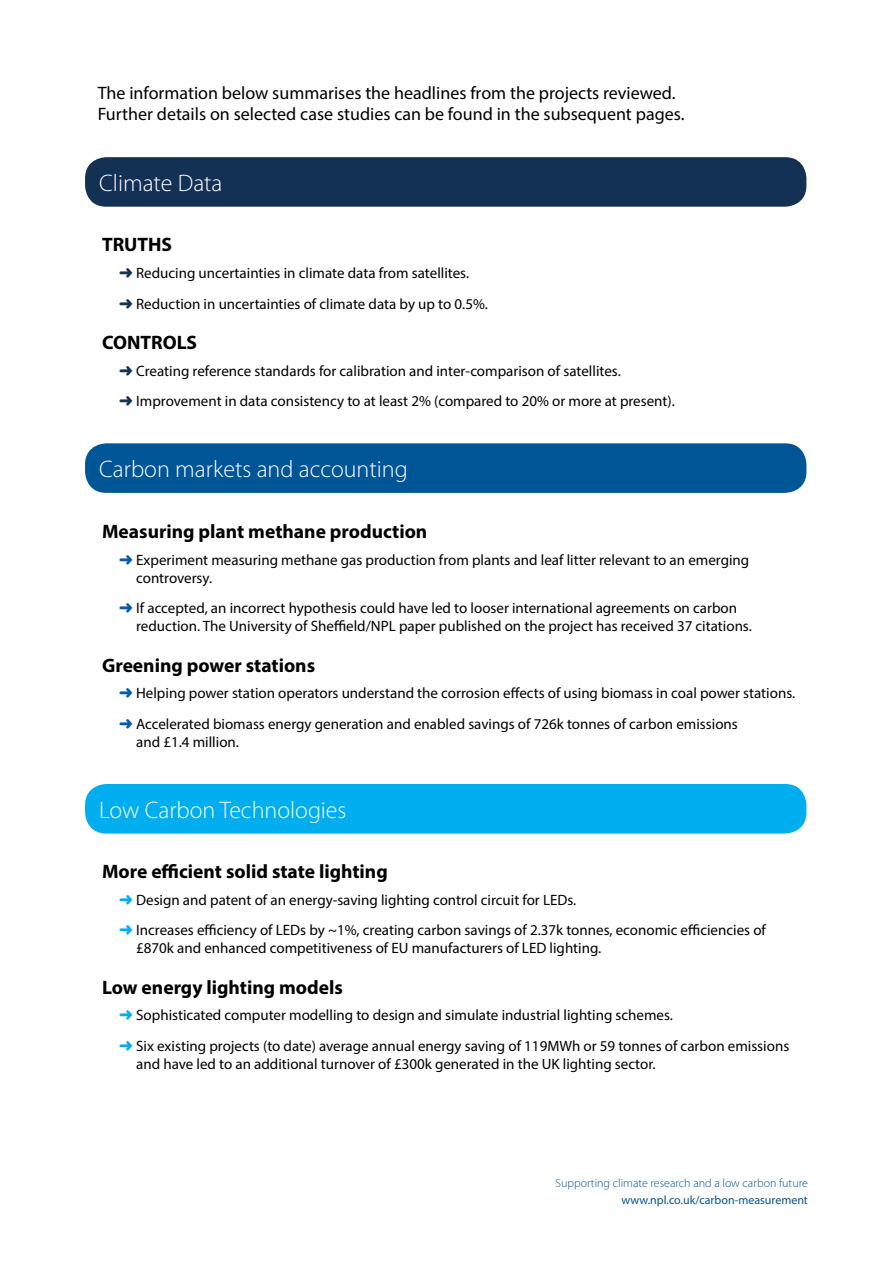
<style>
.page{position:relative;width:893px;height:1263px;background:#fff}
.page>*{position:absolute;margin:0;border:0;box-sizing:border-box;transform-origin:0 0}
.t1{font:300 24px "Myriad Pro";color:#fff}
.t2{font:700 19.5px "Myriad Pro";color:#000}
.t3{font:18px/21.6px "Myriad Pro";color:#000}
.t4{font:15px/30.8px "Myriad Pro";color:#000}
.t5{font:300 12px "Myriad Pro";color:#005596}
.t6{font:12px "Myriad Pro";color:#005596}
.s1{color:#133154}
.s2{color:#005baa}
.s3{color:#00aeef}
</style>
<div class="page">
<div style="left:85px;top:157px;width:721px;height:50px;background:#133154;border-radius:21px"></div>
<div style="left:85px;top:443px;width:721px;height:50px;background:#005596;border-radius:21px"></div>
<div style="left:85px;top:784px;width:721px;height:49px;background:#00aeef;border-radius:21px"></div>
<p class="t3" style="left:98px;top:81px;width:588px">The information below summarises the headlines from the projects reviewed.<br>Further details on selected case studies can be found in the subsequent pages.</p>
<h1 class="t1" style="left:99px;top:170px;width:125px">Climate Data</h1>
<h2 class="t2" style="left:102px;top:232px;width:72px">TRUTHS</h2>
<p class="t4" style="left:119px;top:257px;width:370px"><span class="s1">➜</span> Reducing uncertainties in climate data from satellites.<br><span class="s1">➜</span> Reduction in uncertainties of climate data by up to 0.5%.</p>
<h2 class="t2" style="left:102px;top:330px;width:97px">CONTROLS</h2>
<p class="t4" style="left:119px;top:355px;width:557px"><span class="s1">➜</span> Creating reference standards for calibration and inter-comparison of satellites.<br><span class="s1">➜</span> Improvement in data consistency to at least 2% (compared to 20% or more at present).</p>
<h1 class="t1" style="left:99px;top:456px;width:310px">Carbon markets and accounting</h1>
<h2 class="t2" style="left:102px;top:519px;width:327px">Measuring plant methane production</h2>
<p class="t4" style="left:136px;top:550px;width:615px;line-height:18px;text-indent:-17px"><span class="s2">➜</span> Experiment measuring methane gas production from plants and leaf litter relevant to an emerging controversy.</p>
<p class="t4" style="left:136px;top:599px;width:617px;line-height:18px;text-indent:-17px"><span class="s2">➜</span> If accepted, an incorrect hypothesis could have led to looser international agreements on carbon reduction. The University of Sheffield/NPL paper published on the project has received 37 citations.</p>
<h2 class="t2" style="left:102px;top:652px;width:215px">Greening power stations</h2>
<p class="t4" style="left:119px;top:678px;width:678px"><span class="s2">➜</span> Helping power station operators understand the corrosion effects of using biomass in coal power stations. <span class="s2">➜</span> Accelerated biomass energy generation and enabled savings of 726k tonnes of carbon emissions</p>
<p class="t4" style="left:136px;top:726px;width:104px">and £1.4 million.</p>
<h1 class="t1" style="left:99px;top:796px;width:249px">Low Carbon Technologies</h1>
<h2 class="t2" style="left:102px;top:859px;width:287px">More efficient solid state lighting</h2>
<p class="t4" style="left:119px;top:884px;width:648px"><span class="s3">➜</span> Design and patent of an energy-saving lighting control circuit for LEDs.<br><span class="s3">➜</span> Increases efficiency of LEDs by ~1%, creating carbon savings of 2.37k tonnes, economic efficiencies of</p>
<p class="t4" style="left:136px;top:933px;width:467px">£870k and enhanced competitiveness of EU manufacturers of LED lighting.</p>
<h2 class="t2" style="left:102px;top:974px;width:242px">Low energy lighting models</h2>
<p class="t4" style="left:119px;top:1000px;width:672px"><span class="s3">➜</span> Sophisticated computer modelling to design and simulate industrial lighting schemes.<br><span class="s3">➜</span> Six existing projects (to date) average annual energy saving of 119MWh or 59 tonnes of carbon emissions</p>
<p class="t4" style="left:136px;top:1048px;width:521px">and have led to an additional turnover of £300k generated in the UK lighting sector.</p>
<p class="t5" style="left:555px;top:1176px;width:254px">Supporting climate research and a low carbon future</p>
<p class="t6" style="left:621px;top:1192px;width:188px">www.npl.co.uk/carbon-measurement</p>
</div>
